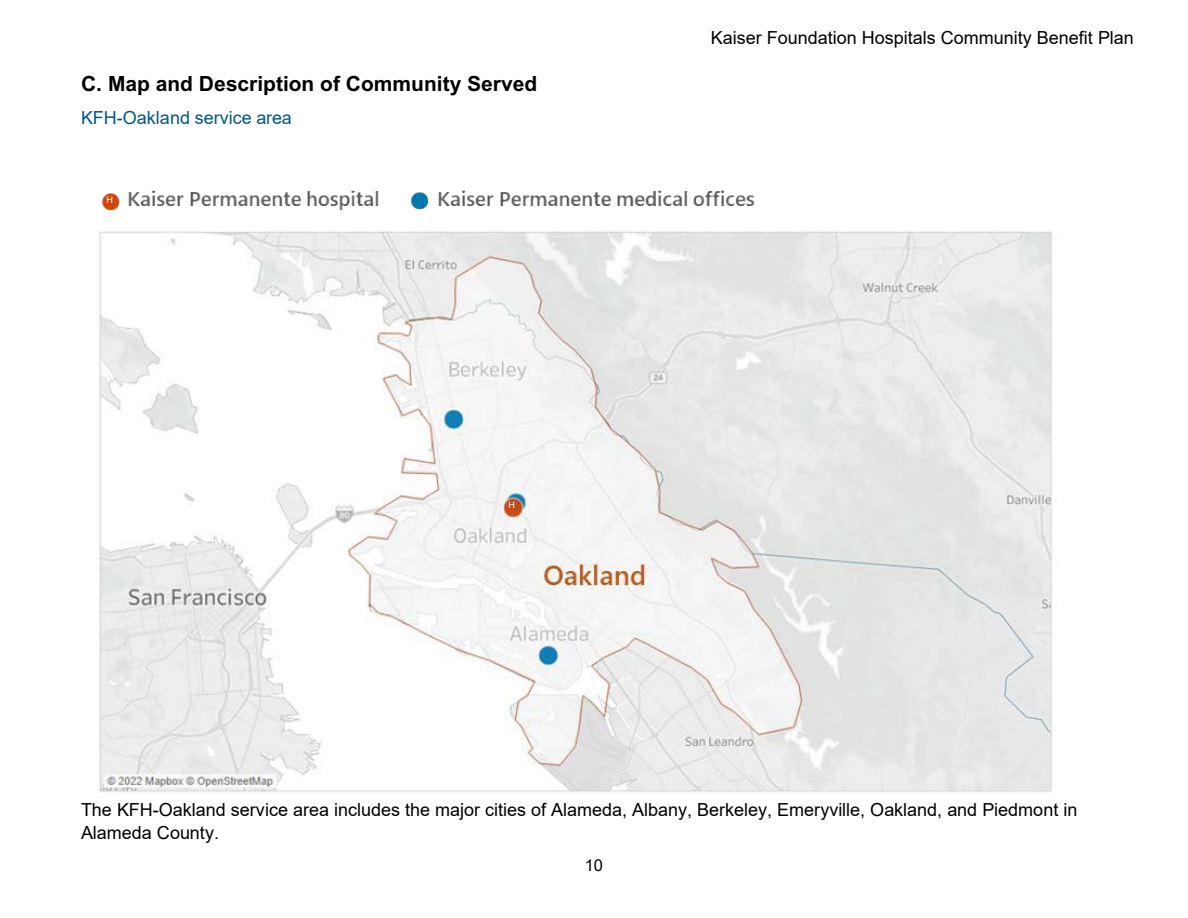
<style>
.page{position:relative;width:1188px;height:918px;background:#fff}
.page>*{position:absolute;margin:0;border:0;box-sizing:border-box;transform-origin:0 0}
.t1{font:700 21px "Arial";color:#000}
.t2{font:18px/22.4px "Arial";color:#000}
.t3{font:18px "Arial";color:#005885}
.t4{font:16.5px "Arial";color:#000}
.t5{font:9px "Arial";color:#fff}
</style>
<div class="page">
<img style="left:97px;top:190px;width:955px;height:602px">
<img style="left:106px;top:195px;width:13px;height:15px">
<img style="left:508px;top:500px;width:13px;height:15px">
<h3 class="t1" style="left:81px;top:72px;width:458px">C. Map and Description of Community Served</h3>
<p class="t3" style="left:81px;top:105px;width:212px">KFH-Oakland service area</p>
<p class="t5" style="left:106px;top:194px;width:8px">H</p>
<p class="t5" style="left:508px;top:499px;width:8px">H</p>
<p class="t2" style="left:711px;top:26px;width:425px">Kaiser Foundation Hospitals Community Benefit Plan</p>
<p class="t2" style="left:81px;top:799px;width:998px">The KFH-Oakland service area includes the major cities of Alameda, Albany, Berkeley, Emeryville, Oakland, and Piedmont in<br>Alameda County.</p>
<p class="t4" style="left:585px;top:853px;width:20px">10</p>
</div>
